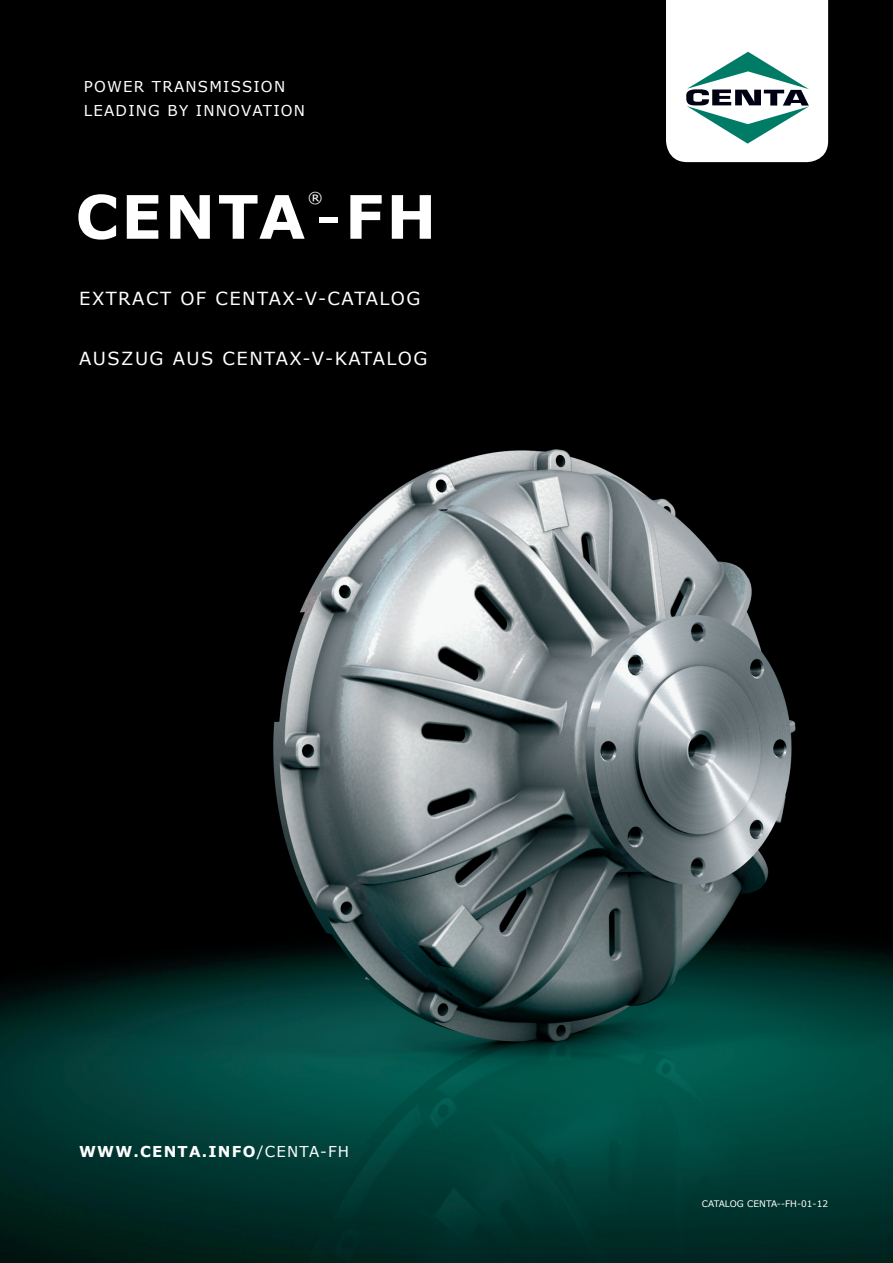
<style>
.page{position:relative;width:893px;height:1263px;background:#000}
.page>*{position:absolute;margin:0;border:0;box-sizing:border-box;transform-origin:0 0}
.t1{font:700 60px "Verdana";letter-spacing:.04em;color:#fff}
.t2{font:18px "Verdana";letter-spacing:.08em;color:#fff}
.t3{font:15px/24px "Verdana";letter-spacing:.08em;color:#fff}
.t4{font:700 15px "Verdana";color:#fff}
.t5{font:9px "Verdana";color:#fff}
.s1{font-weight:400}
.s2{font-weight:700}
</style>
<div class="page">
<img style="left:0;top:97px;width:893px;height:1166px">
<svg style="left:666px;top:0;width:162px;height:162px;background:#dae5e4"></svg>
<p class="t3" style="left:84px;top:74px;width:223px">POWER TRANSMISSION<br>LEADING BY INNOVATION</p>
<p class="t3" style="left:308px;top:185px;width:16px">®</p>
<h1 class="t1" style="left:75px;top:179px;width:363px">CENTA<span class="s1">-</span>FH</h1>
<p class="t2" style="left:79px;top:286px;width:343px">EXTRACT OF CENTAX-V-CATALOG</p>
<p class="t2" style="left:79px;top:347px;width:350px">AUSZUG AU S CENTAX-V-KATALOG</p>
<p class="t4" style="left:79px;top:1142px;width:74px">WWW.CENTA</p>
<p class="t3" style="left:202px;top:1139px;width:149px"><span class="s2">.INFO</span>/CENTA-FH</p>
<p class="t5" style="left:702px;top:1197px;width:128px">CATALOG CENTA--FH-01-12</p>
</div>
